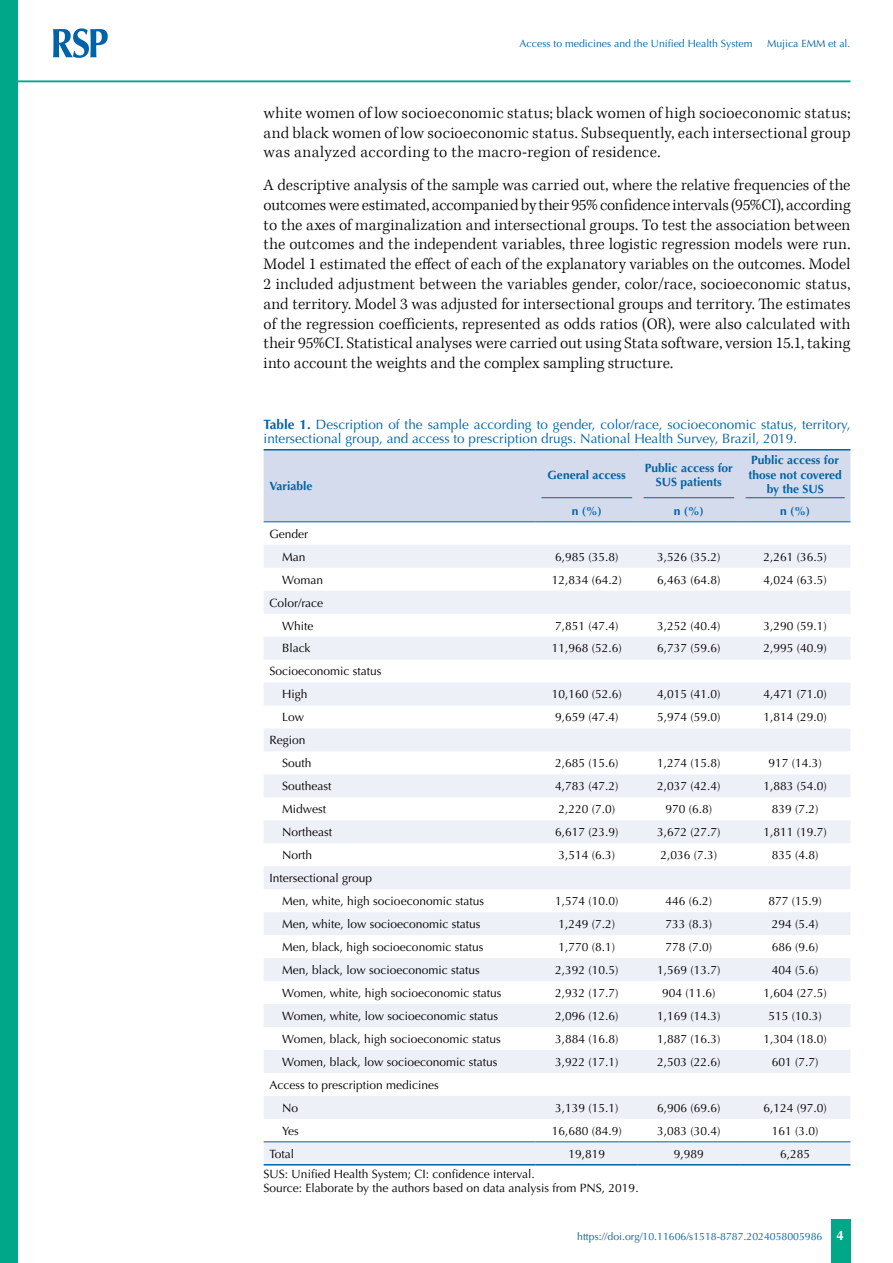
<style>
.page{position:relative;width:893px;height:1263px;background:#fff}
.page>*{position:absolute;margin:0;border:0;box-sizing:border-box;transform-origin:0 0}
.t1{font:300 16.5px/19.8px "Kepler Std";letter-spacing:.015em;color:#000;text-align:justify}
.t2{font:13.5px/14.2px "Optima LT Std";color:#0063a7}
.t3{font:700 13.5px "Optima LT Std";color:#fff}
.t4{font:12px/23px "Optima LT Std";color:#000}
.t5{font:700 12px/14.4px "Optima LT Std";color:#0063a7;text-align:center}
.t6{font:10.5px "Optima LT Std";color:#0063a7}
.s1{font-weight:700}
</style>
<div class="page">
<div style="left:831px;top:1220px;width:20px;height:43px;background:#00a788"></div>
<div style="left:0;top:0;width:18px;height:1263px;background:#00a788"></div>
<svg style="left:53px;top:28px;width:55px;height:30px"></svg>
<hr style="left:18px;top:80px;width:832px;height:2px;background:#00a788">
<div style="left:264px;top:450px;width:586px;height:71px;background:#d4dbec"></div>
<svg style="left:264px;top:545px;width:586px;height:619px;fill:#eef0f7"></svg>
<hr style="left:264px;top:449px;width:272px;height:1px;background:#0063a7">
<hr style="left:536px;top:449px;width:102px;height:1px;background:#0063a7">
<hr style="left:638px;top:449px;width:102px;height:1px;background:#0063a7">
<hr style="left:740px;top:449px;width:110px;height:1px;background:#0063a7">
<hr style="left:264px;top:1164px;width:272px;height:1px;background:#0063a7">
<hr style="left:536px;top:1164px;width:102px;height:1px;background:#0063a7">
<hr style="left:638px;top:1164px;width:102px;height:1px;background:#0063a7">
<hr style="left:740px;top:1164px;width:110px;height:1px;background:#0063a7">
<hr style="left:264px;top:521px;width:272px;height:1px;background:#0063a7">
<hr style="left:536px;top:521px;width:102px;height:1px;background:#0063a7">
<hr style="left:638px;top:521px;width:102px;height:1px;background:#0063a7">
<hr style="left:740px;top:521px;width:110px;height:1px;background:#0063a7">
<hr style="left:264px;top:1141px;width:272px;height:1px;background:#0063a7">
<hr style="left:536px;top:1141px;width:102px;height:1px;background:#0063a7">
<hr style="left:638px;top:1141px;width:102px;height:1px;background:#0063a7">
<hr style="left:740px;top:1141px;width:110px;height:1px;background:#0063a7">
<hr style="left:541px;top:497px;width:91px;height:1px;background:#0063a7">
<hr style="left:644px;top:497px;width:90px;height:1px;background:#0063a7">
<hr style="left:746px;top:497px;width:99px;height:1px;background:#0063a7">
<p class="t6" style="left:520px;top:37px;width:234px">Access to medicines and the Unified Health System</p>
<p class="t6" style="left:767px;top:37px;width:85px">Mujica EMM et al.</p>
<h1 class="t1" style="left:264px;top:103px;width:588px">white women of low socioeconomic status; black women of high socioeconomic status; and black women of low socioeconomic status. Subsequently, each intersectional group was analyzed according to the macro-region of residence.</h1>
<p class="t1" style="left:264px;top:176px;width:588px">A descriptive analysis of the sample was carried out, where the relative frequencies of the outcomes were estimated, accompanied by their 95% confidence intervals (95%CI), according to the axes of marginalization and intersectional groups. To test the association between the outcomes and the independent variables, three logistic regression models were run.<br>Model 1 estimated the effect of each of the explanatory variables on the outcomes. Model 2 included adjustment between the variables gender, color/race, socioeconomic status, and territory. Model 3 was adjusted for intersectional groups and territory. The estimates of the regression coefficients, represented as odds ratios (OR), were also calculated with their 95%CI. Statistical analyses were carried out using Stata software, version 15.1, taking into account the weights and the complex sampling structure.</p>
<p class="t2" style="left:264px;top:417px;width:588px"><span class="s1">Table 1.</span> Description of the sample according to gender, color/race, socioeconomic status, territory, intersectional group, and access to prescription drugs. National Health Survey, Brazil, 2019.</p>
<p class="t5" style="left:269px;top:479px;width:45px">Variable</p>
<p class="t5" style="left:548px;top:468px;width:80px">General access</p>
<p class="t5" style="left:645px;top:460px;width:89px">Public access for<br>SUS patients</p>
<p class="t5" style="left:748px;top:453px;width:95px">Public access for those not covered by the SUS</p>
<p class="t5" style="left:572px;top:504px;width:31px">n (%)</p>
<p class="t5" style="left:674px;top:504px;width:31px">n (%)</p>
<p class="t5" style="left:780px;top:504px;width:31px">n (%)</p>
<p class="t4" style="left:269px;top:522px;width:40px;text-align:right">Gender<br>Man</p>
<p class="t4" style="left:555px;top:545px;width:65px">6,985 (35.8)</p>
<p class="t4" style="left:657px;top:545px;width:65px">3,526 (35.2)</p>
<p class="t4" style="left:763px;top:545px;width:65px">2,261 (36.5)</p>
<p class="t4" style="left:282px;top:568px;width:42px">Woman</p>
<p class="t4" style="left:552px;top:568px;width:72px">12,834 (64.2)</p>
<p class="t4" style="left:657px;top:568px;width:65px">6,463 (64.8)</p>
<p class="t4" style="left:763px;top:568px;width:65px">4,024 (63.5)</p>
<p class="t4" style="left:269px;top:591px;width:55px;text-align:center">Color/race<br>White</p>
<p class="t4" style="left:555px;top:614px;width:65px">7,851 (47.4)</p>
<p class="t4" style="left:657px;top:614px;width:65px">3,252 (40.4)</p>
<p class="t4" style="left:763px;top:614px;width:65px">3,290 (59.1)</p>
<p class="t4" style="left:282px;top:637px;width:30px">Black</p>
<p class="t4" style="left:552px;top:637px;width:72px">11,968 (52.6)</p>
<p class="t4" style="left:657px;top:637px;width:65px">6,737 (59.6)</p>
<p class="t4" style="left:763px;top:637px;width:65px">2,995 (40.9)</p>
<p class="t4" style="left:282px;top:660px;width:101px;text-indent:-13px">Socioeconomic status<br>High</p>
<p class="t4" style="left:552px;top:683px;width:72px">10,160 (52.6)</p>
<p class="t4" style="left:657px;top:683px;width:65px">4,015 (41.0)</p>
<p class="t4" style="left:763px;top:683px;width:65px">4,471 (71.0)</p>
<p class="t4" style="left:282px;top:706px;width:23px">Low</p>
<p class="t4" style="left:555px;top:706px;width:65px">9,659 (47.4)</p>
<p class="t4" style="left:657px;top:706px;width:65px">5,974 (59.0)</p>
<p class="t4" style="left:763px;top:706px;width:65px">1,814 (29.0)</p>
<p class="t4" style="left:282px;top:729px;width:31px;text-indent:-13px">Region<br>South</p>
<p class="t4" style="left:555px;top:752px;width:65px">2,685 (15.6)</p>
<p class="t4" style="left:657px;top:752px;width:65px">1,274 (15.8)</p>
<p class="t4" style="left:768px;top:752px;width:55px">917 (14.3)</p>
<p class="t4" style="left:282px;top:775px;width:51px">Southeast</p>
<p class="t4" style="left:555px;top:775px;width:65px">4,783 (47.2)</p>
<p class="t4" style="left:657px;top:775px;width:65px">2,037 (42.4)</p>
<p class="t4" style="left:763px;top:775px;width:65px">1,883 (54.0)</p>
<p class="t4" style="left:282px;top:798px;width:45px">Midwest</p>
<p class="t4" style="left:558px;top:798px;width:58px">2,220 (7.0)</p>
<p class="t4" style="left:665px;top:798px;width:48px">970 (6.8)</p>
<p class="t4" style="left:772px;top:798px;width:48px">839 (7.2)</p>
<p class="t4" style="left:282px;top:821px;width:52px">Northeast</p>
<p class="t4" style="left:555px;top:821px;width:65px">6,617 (23.9)</p>
<p class="t4" style="left:657px;top:821px;width:65px">3,672 (27.7)</p>
<p class="t4" style="left:763px;top:821px;width:65px">1,811 (19.7)</p>
<p class="t4" style="left:282px;top:844px;width:32px">North</p>
<p class="t4" style="left:558px;top:844px;width:58px">3,514 (6.3)</p>
<p class="t4" style="left:660px;top:844px;width:58px">2,036 (7.3)</p>
<p class="t4" style="left:772px;top:844px;width:48px">835 (4.8)</p>
<p class="t4" style="left:282px;top:867px;width:203px;text-indent:-13px">Intersectional group<br>Men, white, high socioeconomic status</p>
<p class="t4" style="left:555px;top:890px;width:65px">1,574 (10.0)</p>
<p class="t4" style="left:665px;top:890px;width:48px">446 (6.2)</p>
<p class="t4" style="left:768px;top:890px;width:55px">877 (15.9)</p>
<p class="t4" style="left:282px;top:913px;width:200px">Men, white, low socioeconomic status</p>
<p class="t4" style="left:558px;top:913px;width:58px">1,249 (7.2)</p>
<p class="t4" style="left:665px;top:913px;width:48px">733 (8.3)</p>
<p class="t4" style="left:772px;top:913px;width:48px">294 (5.4)</p>
<p class="t4" style="left:282px;top:935px;width:203px">Men, black, high socioeconomic status</p>
<p class="t4" style="left:558px;top:935px;width:58px">1,770 (8.1)</p>
<p class="t4" style="left:665px;top:935px;width:48px">778 (7.0)</p>
<p class="t4" style="left:772px;top:935px;width:48px">686 (9.6)</p>
<p class="t4" style="left:282px;top:958px;width:199px">Men, black, low socioeconomic status</p>
<p class="t4" style="left:555px;top:958px;width:65px">2,392 (10.5)</p>
<p class="t4" style="left:657px;top:958px;width:65px">1,569 (13.7)</p>
<p class="t4" style="left:772px;top:958px;width:48px">404 (5.6)</p>
<p class="t4" style="left:282px;top:981px;width:221px">Women, white, high socioeconomic status</p>
<p class="t4" style="left:555px;top:981px;width:65px">2,932 (17.7)</p>
<p class="t4" style="left:662px;top:981px;width:55px">904 (11.6)</p>
<p class="t4" style="left:763px;top:981px;width:65px">1,604 (27.5)</p>
<p class="t4" style="left:282px;top:1004px;width:217px">Women, white, low socioeconomic status</p>
<p class="t4" style="left:555px;top:1004px;width:65px">2,096 (12.6)</p>
<p class="t4" style="left:657px;top:1004px;width:65px">1,169 (14.3)</p>
<p class="t4" style="left:768px;top:1004px;width:55px">515 (10.3)</p>
<p class="t4" style="left:282px;top:1027px;width:220px">Women, black, high socioeconomic status</p>
<p class="t4" style="left:555px;top:1027px;width:65px">3,884 (16.8)</p>
<p class="t4" style="left:657px;top:1027px;width:65px">1,887 (16.3)</p>
<p class="t4" style="left:763px;top:1027px;width:65px">1,304 (18.0)</p>
<p class="t4" style="left:282px;top:1050px;width:217px">Women, black, low socioeconomic status</p>
<p class="t4" style="left:555px;top:1050px;width:65px">3,922 (17.1)</p>
<p class="t4" style="left:657px;top:1050px;width:65px">2,503 (22.6)</p>
<p class="t4" style="left:772px;top:1050px;width:48px">601 (7.7)</p>
<p class="t4" style="left:282px;top:1073px;width:158px;text-indent:-13px">Access to prescription medicines<br>No</p>
<p class="t4" style="left:555px;top:1096px;width:65px">3,139 (15.1)</p>
<p class="t4" style="left:657px;top:1096px;width:65px">6,906 (69.6)</p>
<p class="t4" style="left:763px;top:1096px;width:65px">6,124 (97.0)</p>
<p class="t4" style="left:282px;top:1119px;width:18px">Yes</p>
<p class="t4" style="left:552px;top:1119px;width:72px">16,680 (84.9)</p>
<p class="t4" style="left:657px;top:1119px;width:65px">3,083 (30.4)</p>
<p class="t4" style="left:772px;top:1119px;width:48px">161 (3.0)</p>
<p class="t4" style="left:269px;top:1142px;width:26px">Total</p>
<p class="t4" style="left:568px;top:1142px;width:38px">19,819</p>
<p class="t4" style="left:674px;top:1142px;width:32px">9,989</p>
<p class="t4" style="left:780px;top:1142px;width:32px">6,285</p>
<p class="t4" style="left:264px;top:1167px;width:376px;line-height:14.4px">SUS: Unified Health System; CI: confidence interval.<br>Source: Elaborate by the authors based on data analysis from PNS, 2019.</p>
<p class="t6" style="left:577px;top:1230px;width:247px">https://doi.org/10.11606/s1518-8787.2024058005986</p>
<p class="t3" style="left:836px;top:1227px;width:9px">4</p>
</div>
